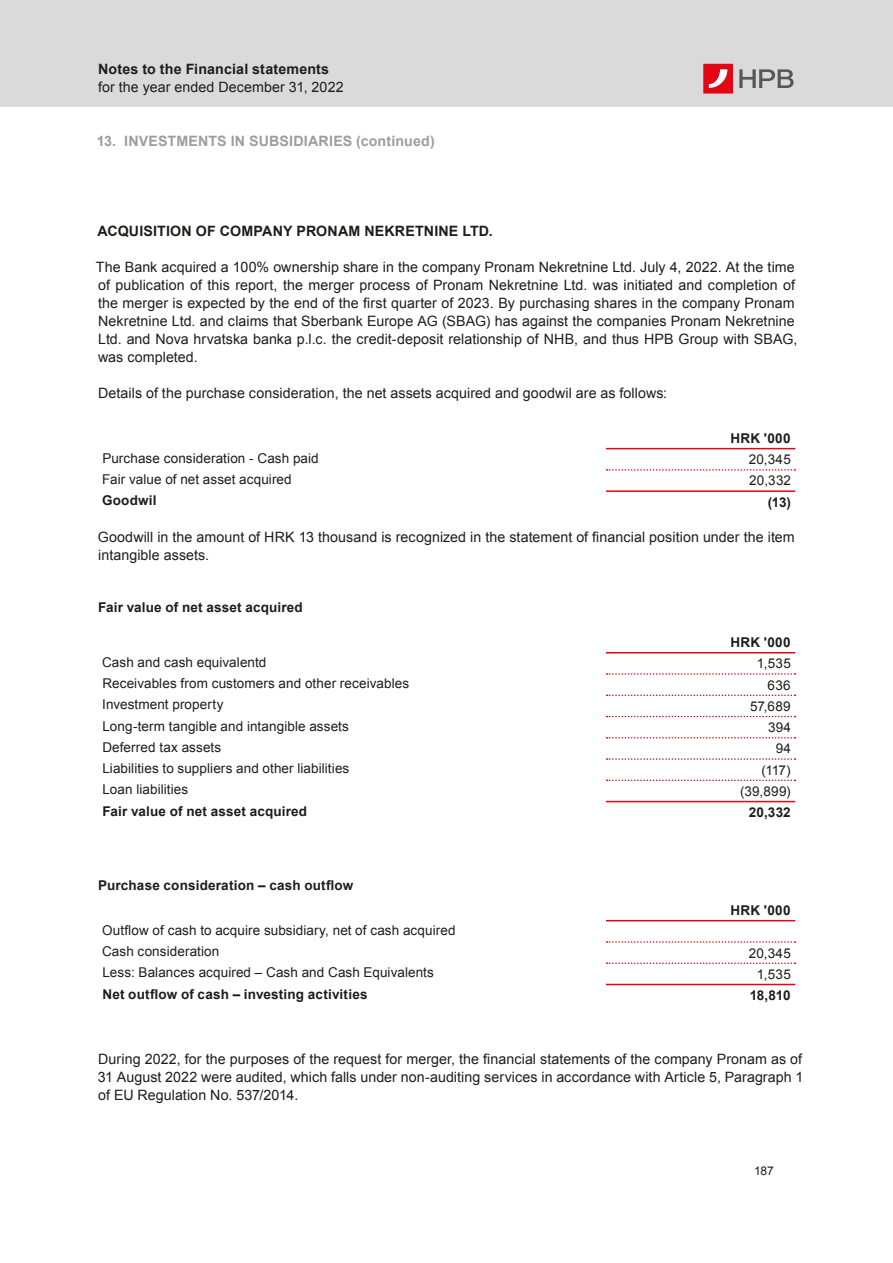
<style>
.page{position:relative;width:893px;height:1263px;background:#fff}
.page>*{position:absolute;margin:0;border:0;box-sizing:border-box;transform-origin:0 0}
.t1{font:14.25px/18px "Arial";letter-spacing:.005em;color:#1d1d1b}
.t2{font:700 14.25px "Arial";letter-spacing:.01em;color:#1d1d1b}
.t3{font:700 14.25px "Arial";letter-spacing:.01em;color:#9d9d9c}
.t4{font:13.5px/21.3px "Arial";letter-spacing:.005em;color:#1d1d1b}
.t5{font:700 13.5px "Arial";letter-spacing:.01em;color:#1d1d1b}
.t6{font:12px "Arial";color:#1d1d1b}
</style>
<div class="page">
<div style="left:0;top:0;width:893px;height:107px;background:#dadada"></div>
<svg style="left:739px;top:69px;width:55px;height:19px"></svg>
<svg style="left:703px;top:64px;width:30px;height:30px"></svg>
<hr style="left:606px;top:652px;width:189px;height:1px;background:#e30613">
<hr style="left:606px;top:801px;width:189px;height:1px;background:#e30613">
<svg style="left:607px;top:673px;width:188px;height:2px"></svg>
<svg style="left:607px;top:694px;width:188px;height:2px"></svg>
<svg style="left:607px;top:716px;width:188px;height:1px"></svg>
<svg style="left:607px;top:737px;width:188px;height:1px"></svg>
<svg style="left:607px;top:758px;width:188px;height:2px"></svg>
<svg style="left:607px;top:779px;width:188px;height:2px"></svg>
<hr style="left:606px;top:448px;width:189px;height:1px;background:#e30613">
<hr style="left:606px;top:490px;width:189px;height:2px;background:#e30613">
<svg style="left:607px;top:469px;width:188px;height:2px"></svg>
<hr style="left:606px;top:920px;width:189px;height:1px;background:#e30613">
<hr style="left:606px;top:984px;width:189px;height:1px;background:#e30613">
<svg style="left:607px;top:941px;width:188px;height:2px"></svg>
<svg style="left:607px;top:962px;width:188px;height:2px"></svg>
<p class="t2" style="left:98px;top:60px;width:233px">Notes to the Financial statements</p>
<p class="t1" style="left:98px;top:78px;width:247px">for the year ended December 31, 2022</p>
<p class="t3" style="left:97px;top:131px;width:339px">13. INVESTMENTS IN SUBSIDIARIES (continued)</p>
<p class="t2" style="left:97px;top:221px;width:397px">ACQUISITION OF COMPANY PRONAM NEKRETNINE LTD.</p>
<p class="t1" style="left:96px;top:258px;width:703px">The Bank acquired a 100% ownership share in the company Pronam Nekretnine Ltd. July 4, 2022. At the time of publication of this report, the merger process of Pronam Nekretnine Ltd. was initiated and completion of the merger is expected by the end of the first quarter of 2023. By purchasing shares in the company Pronam Nekretnine Ltd. and claims that Sberbank Europe AG (SBAG) has against the companies Pronam Nekretnine Ltd. and Nova hrvatska banka p.l.c. the credit-deposit relationship of NHB, and thus HPB Group with SBAG, was completed.</p>
<p class="t1" style="left:98px;top:384px;width:571px">Details of the purchase consideration, the net assets acquired and goodwil are as follows:</p>
<p class="t5" style="left:730px;top:429px;width:61px">HRK '000</p>
<p class="t4" style="left:102px;top:447px;width:218px">Purchase consideration - Cash paid</p>
<p class="t4" style="left:749px;top:449px;width:44px">20,345</p>
<p class="t4" style="left:102px;top:469px;width:191px">Fair value of net asset acquired</p>
<p class="t4" style="left:749px;top:470px;width:43px">20,332</p>
<p class="t5" style="left:102px;top:492px;width:56px">Goodwil</p>
<p class="t5" style="left:768px;top:493px;width:24px">(13)</p>
<p class="t1" style="left:98px;top:528px;width:698px">Goodwill in the amount of HRK 13 thousand is recognized in the statement of financial position under the item intangible assets.</p>
<p class="t5" style="left:98px;top:598px;width:206px">Fair value of net asset acquired</p>
<p class="t5" style="left:730px;top:633px;width:61px">HRK '000</p>
<p class="t4" style="left:102px;top:652px;width:166px">Cash and cash equivalentd</p>
<p class="t4" style="left:757px;top:653px;width:35px">1,535</p>
<p class="t4" style="left:102px;top:673px;width:308px">Receivables from customers and other receivables</p>
<p class="t4" style="left:768px;top:674px;width:25px">636</p>
<p class="t4" style="left:102px;top:694px;width:123px">Investment property</p>
<p class="t4" style="left:750px;top:695px;width:42px">57,689</p>
<p class="t4" style="left:102px;top:715px;width:248px">Long-term tangible and intangible assets</p>
<p class="t4" style="left:768px;top:717px;width:25px">394</p>
<p class="t4" style="left:102px;top:737px;width:120px">Deferred tax assets</p>
<p class="t4" style="left:776px;top:738px;width:17px">94</p>
<p class="t4" style="left:102px;top:758px;width:248px">Liabilities to suppliers and other liabilities</p>
<p class="t4" style="left:762px;top:759px;width:31px">(117)</p>
<p class="t4" style="left:102px;top:779px;width:87px">Loan liabilities</p>
<p class="t4" style="left:740px;top:781px;width:52px">(39,899)</p>
<p class="t5" style="left:102px;top:802px;width:206px">Fair value of net asset acquired</p>
<p class="t5" style="left:749px;top:803px;width:43px">20,332</p>
<p class="t5" style="left:98px;top:876px;width:257px">Purchase consideration – cash outflow</p>
<p class="t4" style="left:102px;top:919px;width:355px">Outflow of cash to acquire subsidiary, net of cash acquired<br>Cash consideration</p>
<p class="t5" style="left:730px;top:901px;width:61px">HRK '000</p>
<p class="t4" style="left:749px;top:942px;width:44px">20,345</p>
<p class="t4" style="left:102px;top:962px;width:333px">Less: Balances acquired – Cash and Cash Equivalents</p>
<p class="t4" style="left:757px;top:963px;width:35px">1,535</p>
<p class="t5" style="left:102px;top:985px;width:267px">Net outflow of cash – investing activities</p>
<p class="t5" style="left:750px;top:986px;width:42px">18,810</p>
<p class="t1" style="left:98px;top:1050px;width:707px;text-align:justify">During 2022, for the purposes of the request for merger, the financial statements of the company Pronam as of 31 August 2022 were audited, which falls under non-auditing services in accordance with Article 5, Paragraph 1 of EU Regulation No. 537/2014.</p>
<p class="t6" style="left:754px;top:1162px;width:21px">187</p>
</div>
